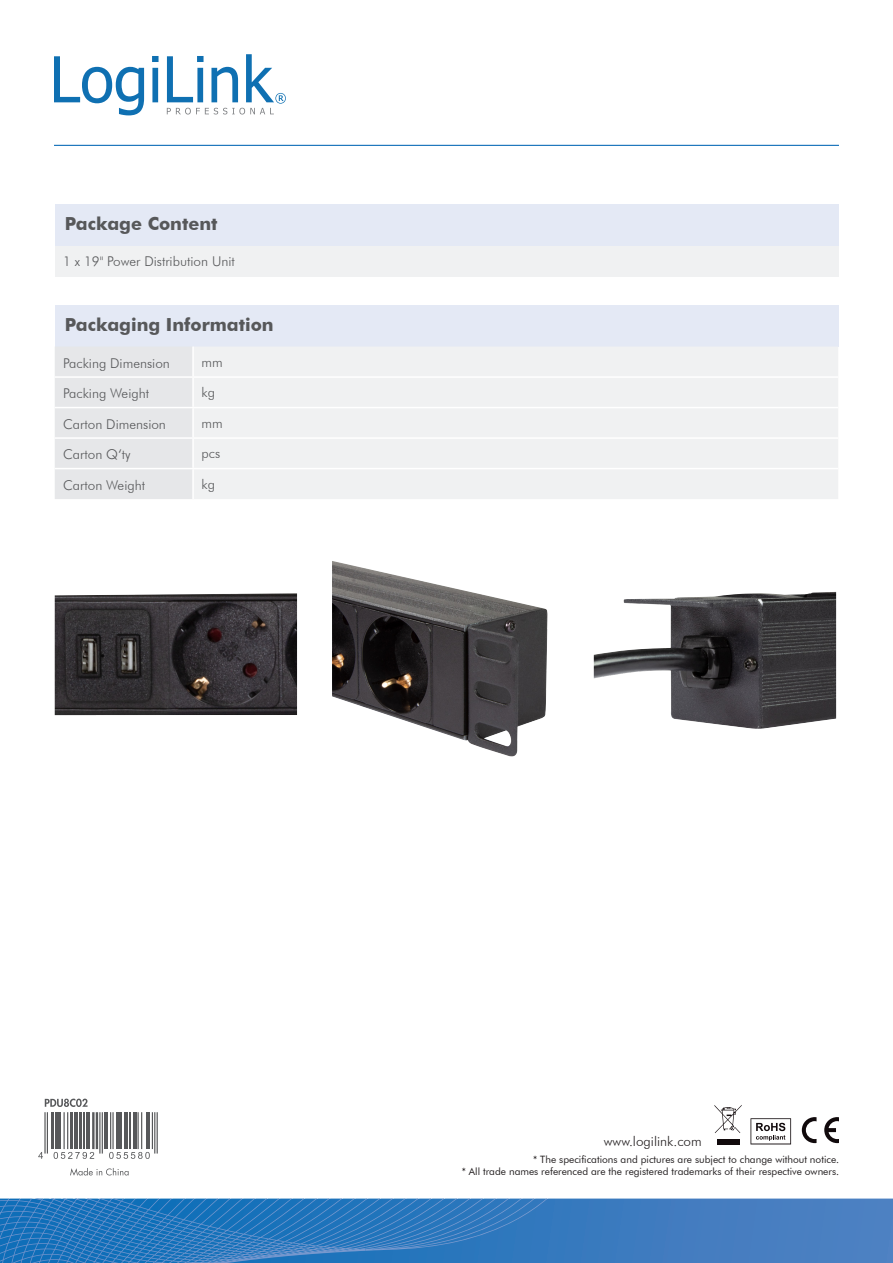
<style>
.page{position:relative;width:893px;height:1263px;background:#fff}
.page>*{position:absolute;margin:0;border:0;box-sizing:border-box;transform-origin:0 0}
.t1{font:700 18px "Futura BT";color:#57585a}
.Artikelnummer_-_DE{font:300 13.5px "Futura BT";color:#57585a}
.t2{font:300 13.5px "Futura BT";color:#231f20}
.t3{font:10.2px/12.1px "Futura BT";color:#231f20;text-align:right}
</style>
<div class="page">
<svg style="left:0;top:1198px;width:893px;height:65px;background:#3a7cbf"></svg>
<svg style="left:70px;top:1112px;width:88px;height:64px"></svg>
<svg style="left:207px;top:1198px;width:341px;height:43px;background:#2e7abe"></svg>
<svg style="left:0;top:1220px;width:171px;height:22px;background:#2576bc"></svg>
<hr style="left:54px;top:145px;width:785px;height:1px;background:#0f6eb8">
<svg style="left:54px;top:56px;width:90px;height:59px"></svg>
<svg style="left:152px;top:56px;width:7px;height:46px"></svg>
<svg style="left:167px;top:54px;width:119px;height:60px"></svg>
<svg style="left:750px;top:1118px;width:41px;height:26px"></svg>
<svg style="left:802px;top:1117px;width:14px;height:26px"></svg>
<svg style="left:824px;top:1117px;width:15px;height:26px"></svg>
<svg style="left:714px;top:1105px;width:28px;height:28px"></svg>
<div style="left:717px;top:1139px;width:22px;height:5px;background:#110a0c"></div>
<div style="left:55px;top:204px;width:783px;height:42px;background:#e4e9f5"></div>
<div style="left:55px;top:305px;width:783px;height:41px;background:#e4e9f5"></div>
<div style="left:55px;top:246px;width:783px;height:30px;background:#f0f1f2"></div>
<div style="left:55px;top:346px;width:137px;height:153px;background:#e6e7e9"></div>
<div style="left:194px;top:346px;width:644px;height:153px;background:#f0f1f2"></div>
<hr style="left:55px;top:376px;width:138px;height:2px;background:#fff">
<hr style="left:193px;top:376px;width:645px;height:2px;background:#fff">
<hr style="left:55px;top:437px;width:138px;height:2px;background:#fff">
<hr style="left:193px;top:437px;width:645px;height:2px;background:#fff">
<hr style="left:55px;top:407px;width:138px;height:1px;background:#fff">
<hr style="left:193px;top:407px;width:645px;height:1px;background:#fff">
<hr style="left:55px;top:468px;width:138px;height:1px;background:#fff">
<hr style="left:193px;top:468px;width:645px;height:1px;background:#fff">
<svg style="left:70px;top:1168px;width:59px;height:7px"></svg>
<hr style="left:96px;top:1112px;width:2px;height:37px;background:#57585a">
<hr style="left:92px;top:1112px;width:3px;height:37px;background:#57585a">
<hr style="left:102px;top:1112px;width:1px;height:41px;background:#57585a">
<hr style="left:99px;top:1112px;width:2px;height:41px;background:#57585a">
<hr style="left:104px;top:1112px;width:4px;height:37px;background:#57585a">
<hr style="left:112px;top:1112px;width:2px;height:37px;background:#57585a">
<hr style="left:110px;top:1112px;width:1px;height:37px;background:#57585a">
<hr style="left:116px;top:1112px;width:4px;height:37px;background:#57585a">
<hr style="left:121px;top:1112px;width:1px;height:37px;background:#57585a">
<hr style="left:124px;top:1112px;width:4px;height:37px;background:#57585a">
<hr style="left:129px;top:1112px;width:1px;height:37px;background:#57585a">
<hr style="left:133px;top:1112px;width:3px;height:37px;background:#57585a">
<hr style="left:141px;top:1112px;width:1px;height:37px;background:#57585a">
<hr style="left:137px;top:1112px;width:2px;height:37px;background:#57585a">
<hr style="left:146px;top:1112px;width:3px;height:37px;background:#57585a">
<hr style="left:157px;top:1112px;width:1px;height:41px;background:#57585a">
<hr style="left:154px;top:1112px;width:1px;height:41px;background:#57585a">
<hr style="left:152px;top:1112px;width:1px;height:37px;background:#57585a">
<svg style="left:38px;top:1098px;width:56px;height:64px"></svg>
<svg style="left:109px;top:1152px;width:41px;height:7px"></svg>
<img style="left:332px;top:561px;width:216px;height:196px">
<img style="left:55px;top:593px;width:242px;height:122px">
<img style="left:594px;top:592px;width:242px;height:137px">
<p class="t1" style="left:65px;top:212px;width:154px">Package Content</p>
<p class="Artikelnummer_-_DE" style="left:63px;top:253px;width:173px">1 x 19" Power Distribution Unit</p>
<p class="t1" style="left:65px;top:313px;width:210px">Packaging Information</p>
<p class="Artikelnummer_-_DE" style="left:63px;top:355px;width:108px">Packing Dimension</p>
<p class="Artikelnummer_-_DE" style="left:202px;top:354px;width:23px">mm</p>
<p class="Artikelnummer_-_DE" style="left:63px;top:385px;width:87px">Packing Weight</p>
<p class="Artikelnummer_-_DE" style="left:202px;top:384px;width:15px">kg</p>
<p class="Artikelnummer_-_DE" style="left:63px;top:416px;width:104px">Carton Dimension</p>
<p class="Artikelnummer_-_DE" style="left:202px;top:415px;width:23px">mm</p>
<p class="Artikelnummer_-_DE" style="left:63px;top:446px;width:69px">Carton Q‘ty</p>
<p class="Artikelnummer_-_DE" style="left:202px;top:445px;width:20px">pcs</p>
<p class="Artikelnummer_-_DE" style="left:63px;top:477px;width:83px">Carton Weight</p>
<p class="Artikelnummer_-_DE" style="left:202px;top:476px;width:15px">kg</p>
<p class="t2" style="left:604px;top:1133px;width:99px">www.logilink.com</p>
<p class="t3" style="left:462px;top:1153px;width:379px">* The specifications and pictures are subject to change without notice.<br>* All trade names referenced are the registered trademarks of their respective owners.</p>
</div>
